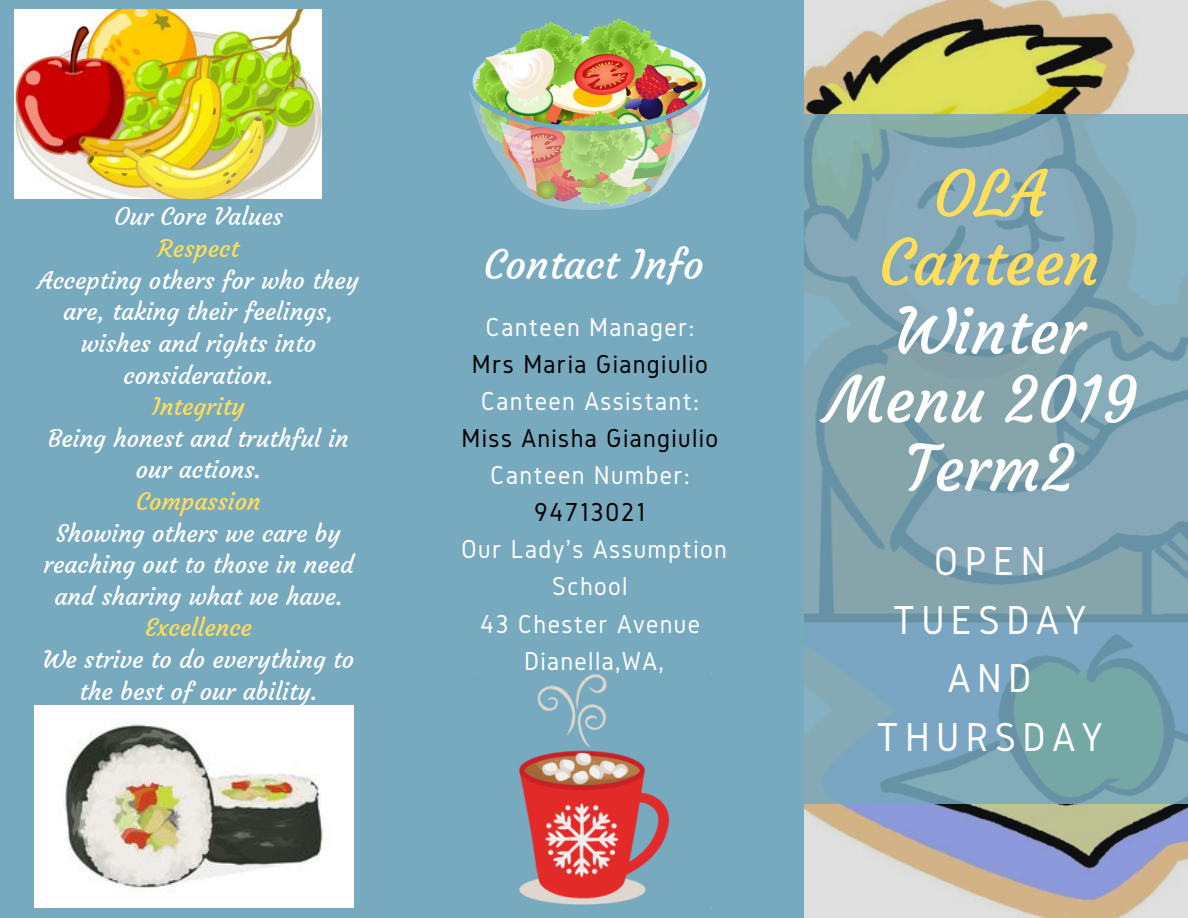
<style>
.page{position:relative;width:1188px;height:918px;background:#77a9bf}
.page>*{position:absolute;margin:0;border:0;box-sizing:border-box;transform-origin:0 0}
.t1{font:63px/68.7px "Courgette";color:#fff;text-align:center}
.t2{font:63px/68.7px "Courgette";color:#ffde59;text-align:center}
.t3{font:42px/58.5px "Gidole";letter-spacing:.15em;color:#fff;text-align:center}
.t4{font:40.5px "Courgette";color:#fff}
.t5{font:27px/37.2px "Gidole";letter-spacing:.05em;color:#fff;text-align:center}
.t6{font:27px "Gidole";letter-spacing:.05em;color:#000}
.t7{font:24.15px/31.7px "Courgette";color:#fff;text-align:center}
.t8{font:24.15px "Courgette";color:#ffde59}
</style>
<div class="page">
<img style="left:805px;top:0;width:383px;height:918px">
<svg style="left:804px;top:114px;width:384px;height:690px"></svg>
<img style="left:15px;top:10px;width:307px;height:189px">
<img style="left:35px;top:706px;width:318px;height:201px">
<img style="left:469px;top:19px;width:241px;height:190px">
<img style="left:477px;top:673px;width:193px;height:232px">
<p class="t7" style="left:114px;top:201px;width:170px">Our Core Values</p>
<p class="t8" style="left:158px;top:233px;width:83px">Respect</p>
<p class="t7" style="left:38px;top:264px;width:323px">Accepting others for who they are, taking their feelings, wishes and rights into consideration.</p>
<p class="t8" style="left:152px;top:392px;width:94px">Integrity</p>
<p class="t7" style="left:48px;top:422px;width:302px">Being honest and truthful in our actions.</p>
<p class="t8" style="left:136px;top:486px;width:126px">Compassion</p>
<p class="t7" style="left:43px;top:517px;width:312px">Showing others we care by reaching out to those in need and sharing what we have.</p>
<p class="t8" style="left:145px;top:613px;width:108px">Excellence</p>
<p class="t7" style="left:43px;top:644px;width:313px">We strive to do everything to the best of our ability.</p>
<h3 class="t4" style="left:484px;top:239px;width:221px">Contact Info</h3>
<p class="t5" style="left:486px;top:308px;width:210px">Canteen Manager:</p>
<p class="t6" style="left:472px;top:349px;width:238px">Mrs Maria Giangiulio</p>
<p class="t5" style="left:481px;top:382px;width:220px">Canteen Assistant:</p>
<p class="t6" style="left:462px;top:423px;width:258px">Miss Anisha Giangiulio</p>
<p class="t5" style="left:490px;top:456px;width:201px">Canteen Number:</p>
<p class="t6" style="left:534px;top:497px;width:113px">94713021</p>
<p class="t5" style="left:461px;top:530px;width:267px">Our Lady's Assumption<br>School<br>43 Chester Avenue<br>Dianella,WA,</p>
<h1 class="t2" style="left:879px;top:160px;width:222px">OLA<br>Canteen</h1>
<h1 class="t1" style="left:826px;top:297px;width:312px">Winter<br>Menu 2019<br>Term2</h1>
<h2 class="t3" style="left:877px;top:531px;width:228px">OPEN<br>TUESDAY<br>AND<br>THURSDAY</h2>
</div>
